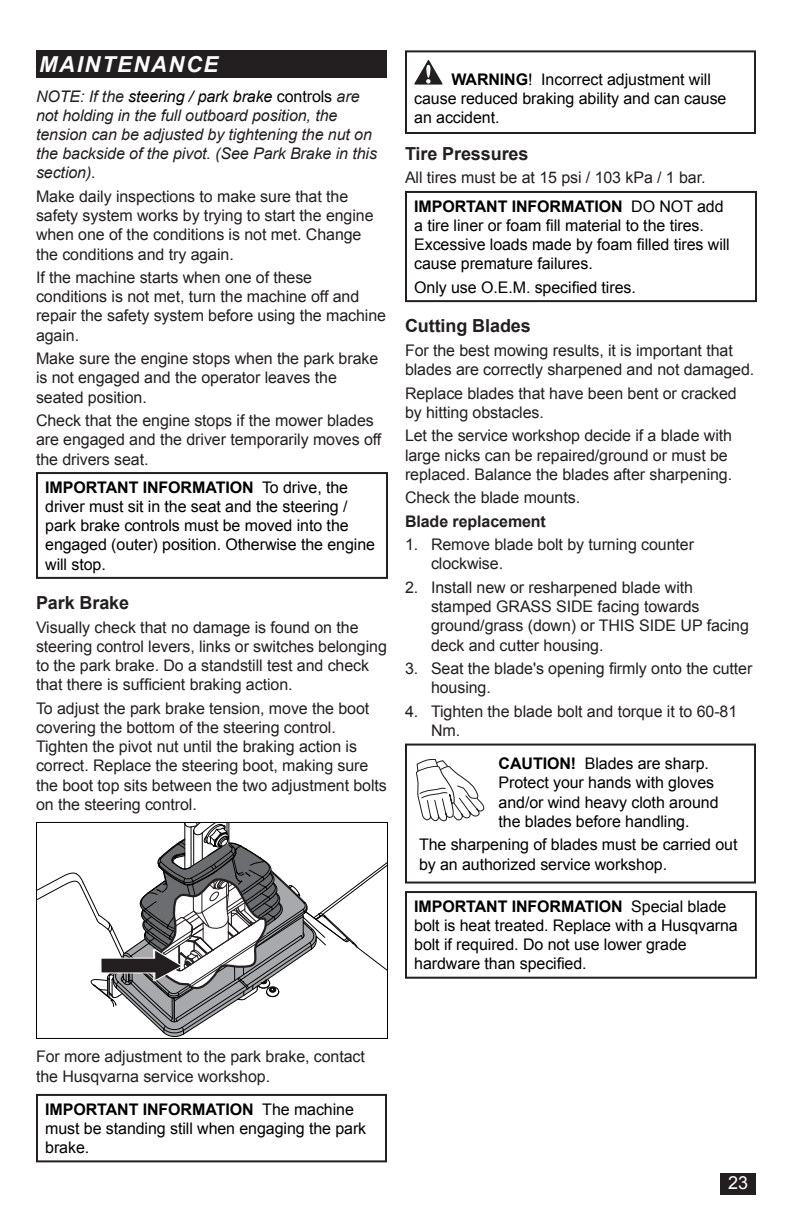
<style>
.page{position:relative;width:792px;height:1224px;background:#fff}
.page>*{position:absolute;margin:0;border:0;box-sizing:border-box;transform-origin:0 0}
.t1{font:italic 700 22px "Arial";letter-spacing:.075em;color:#fff}
.Head_9{font:700 18px "Arial";letter-spacing:-.005em;color:#231f20}
.Head_9A{font:700 18px "Arial";letter-spacing:-.005em;color:#231f20}
.t2{font:18px "Arial";color:#fff}
.Body_Text{font:16px/19.2px "Arial";letter-spacing:-.005em;color:#231f20}
.t3{font:16px/19.2px "Arial";letter-spacing:-.005em;color:#000}
.Body_Text-2{font:italic 16px/19.2px "Arial";letter-spacing:-.005em;color:#231f20}
.Body_Bold{font:700 16px "Arial";letter-spacing:-.005em;color:#231f20}
.s1{color:#000}
.s2{font-style:normal;color:#000}
.s3{font-weight:700}
</style>
<div class="page">
<div style="left:721px;top:1174px;width:35px;height:21px;background:#231f20"></div>
<div style="left:36px;top:50px;width:351px;height:28px;background:#231f20"></div>
<div style="left:36px;top:472px;width:352px;height:107px;border:2px solid #231f20"></div>
<svg style="left:38px;top:824px;width:348px;height:213px"></svg>
<div style="left:36px;top:822px;width:352px;height:217px;border:1px solid #000"></div>
<div style="left:36px;top:1094px;width:351px;height:68px;border:2px solid #231f20"></div>
<svg style="left:414px;top:60px;width:29px;height:25px"></svg>
<div style="left:405px;top:50px;width:351px;height:84px;border:2px solid #231f20"></div>
<div style="left:405px;top:191px;width:352px;height:111px;border:2px solid #231f20"></div>
<svg style="left:416px;top:759px;width:69px;height:62px"></svg>
<div style="left:405px;top:744px;width:351px;height:140px;border:2px solid #231f20"></div>
<div style="left:405px;top:891px;width:352px;height:88px;border:2px solid #231f20"></div>
<h1 class="t1" style="left:39px;top:50px;width:181px">MAINTENANCE</h1>
<p class="Body_Text-2" style="left:36px;top:87px;width:343px">NOTE: If the <span class="s1">steering / park brake</span> <span class="s2">controls</span> are not holding in the full outboard position, the tension can be adjusted by tightening the nut on the backside of the pivot. (See Park Brake in this section).</p>
<p class="Body_Text" style="left:36px;top:187px;width:339px">Make daily inspections to make sure that the safety system works by trying to start the engine when one of the conditions is not met. Change the conditions and try again.</p>
<p class="Body_Text" style="left:36px;top:268px;width:352px">If the machine starts when one of these conditions is not met, turn the machine off and repair the safety system before using the machine again.</p>
<p class="Body_Text" style="left:36px;top:349px;width:344px">Make sure the engine stops when the park brake is not engaged and the operator leaves the seated position.</p>
<p class="Body_Text" style="left:36px;top:411px;width:347px">Check that the engine stops if the mower blades are engaged and the driver temporarily moves off the drivers seat.</p>
<p class="t3" style="left:45px;top:478px;width:331px"><span class="s3">IMPORTANT INFORMATION</span> To drive, the driver must sit in the seat and the steering / park brake controls must be moved into the engaged (outer) position. Otherwise the engine will stop.</p>
<p class="Head_9" style="left:36px;top:591px;width:95px">Park Brake</p>
<p class="Body_Text" style="left:36px;top:618px;width:352px">Visually check that no damage is found on the steering control levers, links or switches belonging to the park brake. Do a standstill test and check that there is sufficient braking action.</p>
<p class="Body_Text" style="left:36px;top:699px;width:352px">To adjust the park brake tension, move the boot covering the bottom of the steering control.<br>Tighten the pivot nut until the braking action is correct. Replace the steering boot, making sure the boot top sits between the two adjustment bolts on the steering control.</p>
<p class="t3" style="left:414px;top:70px;width:314px;text-indent:37px"><span class="s3">WARNING</span>! Incorrect adjustment will cause reduced braking ability and can cause an accident.</p>
<p class="Head_9A" style="left:405px;top:142px;width:125px">Tire Pressures</p>
<p class="Body_Text" style="left:405px;top:168px;width:302px">All tires must be at 15 psi / 103 kPa / 1 bar.</p>
<p class="t3" style="left:414px;top:197px;width:317px"><span class="s3">IMPORTANT INFORMATION</span> DO NOT add a tire liner or foam fill material to the tires.<br>Excessive loads made by foam filled tires will cause premature failures.</p>
<p class="t3" style="left:414px;top:278px;width:223px">Only use O.E.M. specified tires.</p>
<p class="Head_9" style="left:405px;top:314px;width:127px">Cutting Blades</p>
<p class="Body_Text" style="left:405px;top:341px;width:351px">For the best mowing results, it is important that blades are correctly sharpened and not damaged.</p>
<p class="Body_Text" style="left:405px;top:384px;width:333px">Replace blades that have been bent or cracked by hitting obstacles.</p>
<p class="Body_Text" style="left:405px;top:426px;width:329px">Let the service workshop decide if a blade with large nicks can be repaired/ground or must be replaced. Balance the blades after sharpening.</p>
<p class="Body_Text" style="left:405px;top:488px;width:177px">Check the blade mounts.</p>
<p class="Body_Bold" style="left:405px;top:510px;width:142px">Blade replacement</p>
<p class="Body_Text" style="left:431px;top:535px;width:265px;text-indent:-26px">1. Remove blade bolt by turning counter clockwise.</p>
<p class="Body_Text" style="left:431px;top:578px;width:320px;text-indent:-26px">2. Install new or resharpened blade with stamped GRASS SIDE facing towards ground/grass (down) or THIS SIDE UP facing deck and cutter housing.</p>
<p class="Body_Text" style="left:431px;top:659px;width:323px;text-indent:-26px">3. Seat the blade's opening firmly onto the cutter housing.</p>
<p class="Body_Text" style="left:431px;top:702px;width:308px;text-indent:-26px">4. Tighten the blade bolt and torque it to 60-81<br>Nm.</p>
<p class="t3" style="left:499px;top:754px;width:222px"><span class="s3">CAUTION!</span> Blades are sharp.<br>Protect your hands with gloves and/or wind heavy cloth around the blades before handling.</p>
<p class="t3" style="left:419px;top:835px;width:320px">The sharpening of blades must be carried out by an authorized service workshop.</p>
<p class="t3" style="left:414px;top:897px;width:325px"><span class="s3">IMPORTANT INFORMATION</span> Special blade bolt is heat treated. Replace with a Husqvarna bolt if required. Do not use lower grade hardware than specified.</p>
<p class="Body_Text" style="left:36px;top:1047px;width:330px">For more adjustment to the park brake, contact the Husqvarna service workshop.</p>
<p class="t3" style="left:45px;top:1100px;width:323px"><span class="s3">IMPORTANT INFORMATION</span> The machine must be standing still when engaging the park brake.</p>
<p class="t2" style="left:728px;top:1171px;width:22px">23</p>
</div>
